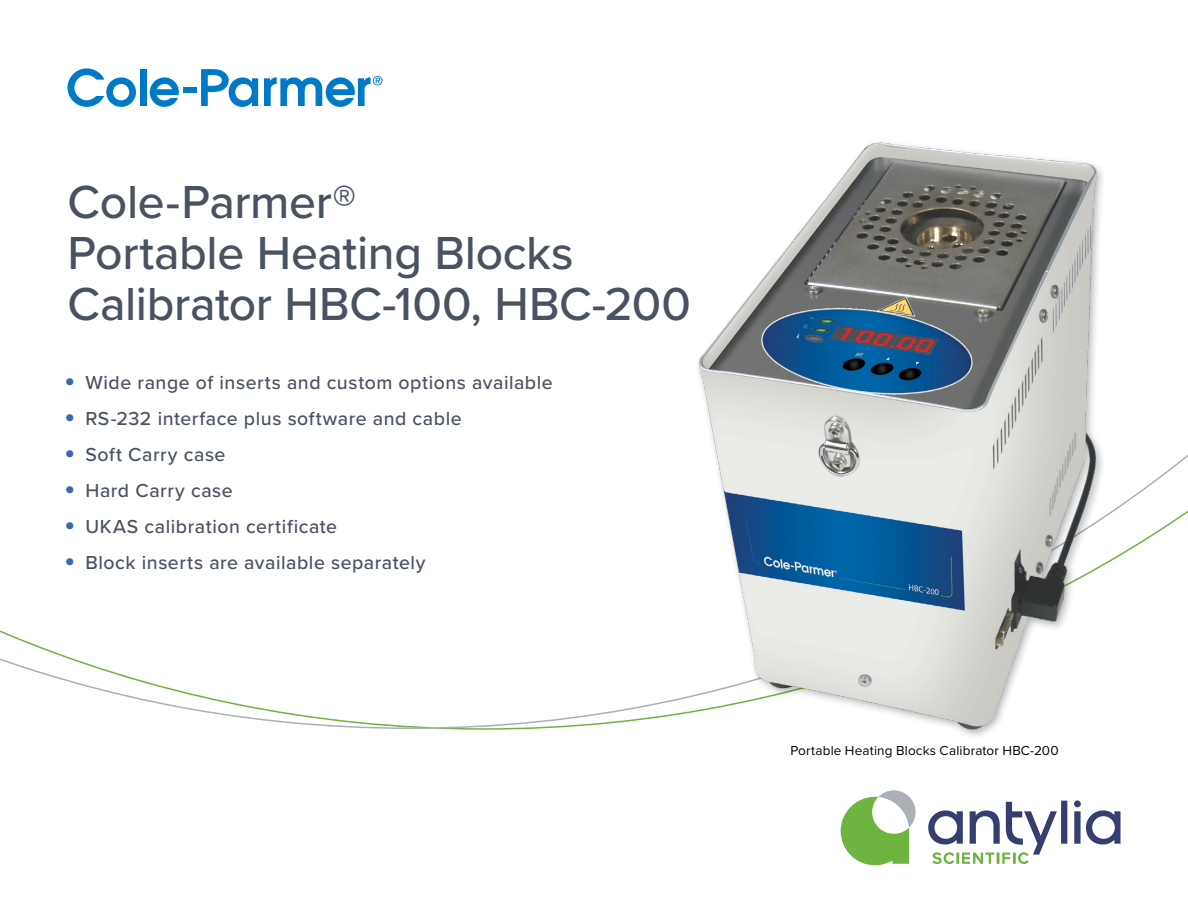
<style>
.page{position:relative;width:1188px;height:918px;background:#fff}
.page>*{position:absolute;margin:0;border:0;box-sizing:border-box;transform-origin:0 0}
.t1{font:500 48px/51px "Proxima Nova";letter-spacing:-.01em;color:#495260}
.t2{font:500 19.5px "Proxima Nova";letter-spacing:.025em;color:#495260}
.t3{font:13.5px "Proxima Nova";letter-spacing:.015em;color:#000}
.s1{font-weight:700;font-size:30px;color:#3c68ae}
</style>
<div class="page">
<svg style="left:67px;top:68px;width:69px;height:39px"></svg>
<div style="left:140px;top:69px;width:6px;height:37px;background:#007ac7"></div>
<svg style="left:150px;top:77px;width:29px;height:30px"></svg>
<div style="left:183px;top:87px;width:14px;height:6px;background:#007ac7"></div>
<svg style="left:201px;top:69px;width:57px;height:38px"></svg>
<svg style="left:264px;top:76px;width:119px;height:31px"></svg>
<div style="left:1074px;top:800px;width:7px;height:7px;background:#353e6e;border-radius:50%"></div>
<svg style="left:1074px;top:810px;width:46px;height:35px"></svg>
<svg style="left:841px;top:790px;width:75px;height:75px"></svg>
<svg style="left:928px;top:801px;width:139px;height:63px"></svg>
<img style="left:665px;top:142px;width:480px;height:594px">
<h1 class="t1" style="left:68px;top:174px;width:625px">Cole-Parmer®<br>Portable Heating Blocks<br>Calibrator HBC-100, HBC-200</h1>
<p class="t2" style="left:64px;top:368px;width:490px"><span class="s1">•</span> Wide range of inserts and custom options available</p>
<p class="t2" style="left:64px;top:404px;width:399px"><span class="s1">•</span> RS-232 interface plus software and cable</p>
<p class="t2" style="left:64px;top:440px;width:163px"><span class="s1">•</span> Soft Carry case</p>
<p class="t2" style="left:64px;top:476px;width:170px"><span class="s1">•</span> Hard Carry case</p>
<p class="t2" style="left:64px;top:512px;width:274px"><span class="s1">•</span> UKAS calibration certificate</p>
<p class="t2" style="left:64px;top:548px;width:363px"><span class="s1">•</span> Block inserts are available separately</p>
<p class="t3" style="left:790px;top:741px;width:270px">Portable Heating Blocks Calibrator HBC-200</p>
</div>
